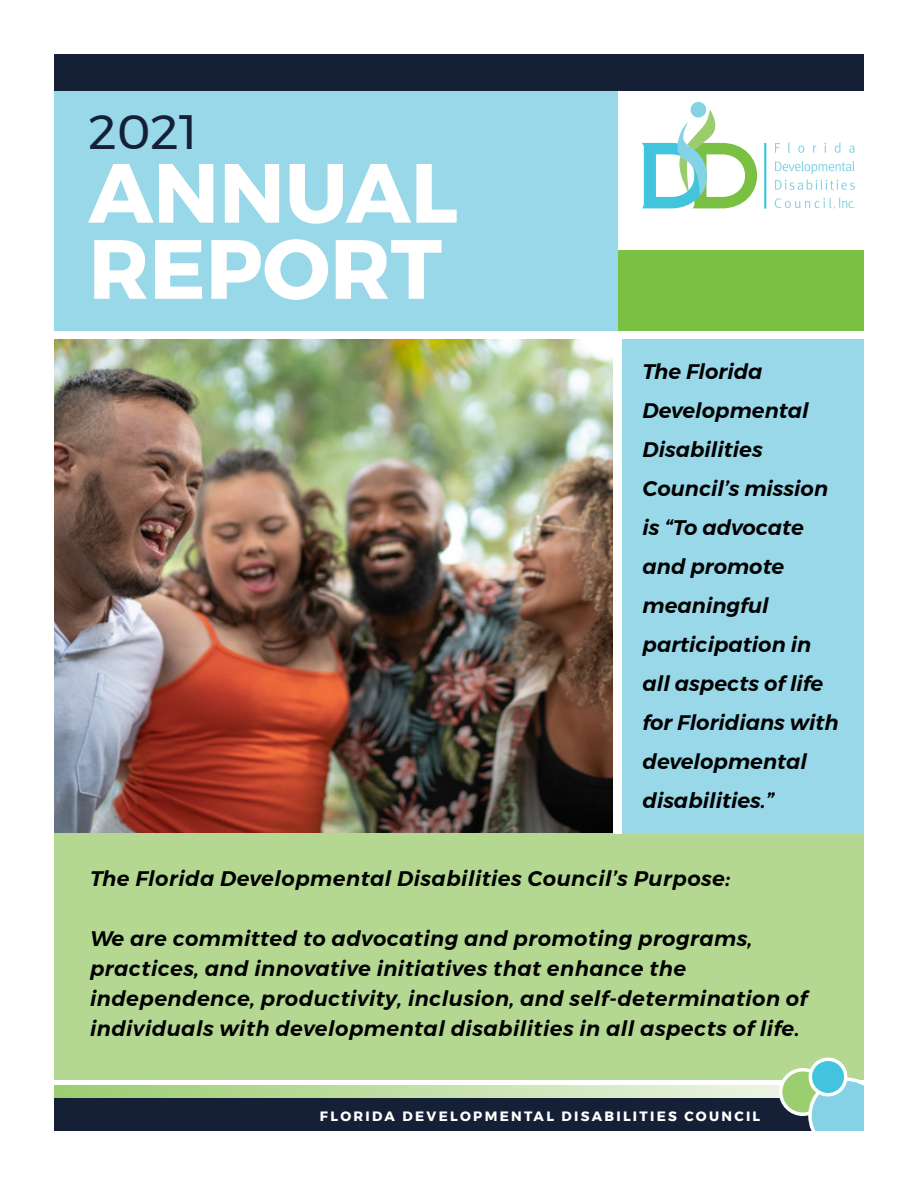
<style>
.page{position:relative;width:918px;height:1188px;background:#fff}
.page>*{position:absolute;margin:0;border:0;box-sizing:border-box;transform-origin:0 0}
.t1{font:700 83.7px/76.1px "Montserrat";color:#fff}
.t2{font:48.15px "Montserrat";color:#152036}
.t3{font:italic 600 21px/30px "Montserrat";letter-spacing:.02em;color:#000}
.t4{font:italic 600 21px/39px "Montserrat";color:#000}
.t5{font:700 13.5px "Montserrat";letter-spacing:.17em;color:#fff}
</style>
<div class="page">
<img style="left:54px;top:339px;width:559px;height:495px">
<div style="left:54px;top:834px;width:810px;height:246px;background:#b4d891"></div>
<div style="left:618px;top:339px;width:246px;height:495px;background:#98d8e9"></div>
<div style="left:618px;top:250px;width:246px;height:80px;background:#7ac143"></div>
<div style="left:54px;top:91px;width:564px;height:239px;background:#98d8e9"></div>
<svg style="left:642px;top:102px;width:115px;height:106px"></svg>
<hr style="left:764px;top:143px;width:2px;height:66px;background:#42c4dd">
<svg style="left:775px;top:143px;width:5px;height:10px"></svg>
<svg style="left:788px;top:142px;width:2px;height:11px"></svg>
<svg style="left:798px;top:145px;width:6px;height:8px"></svg>
<svg style="left:813px;top:145px;width:4px;height:8px"></svg>
<svg style="left:824px;top:143px;width:2px;height:10px"></svg>
<svg style="left:835px;top:142px;width:6px;height:11px"></svg>
<svg style="left:849px;top:146px;width:6px;height:7px"></svg>
<svg style="left:775px;top:161px;width:80px;height:29px"></svg>
<svg style="left:775px;top:198px;width:80px;height:11px"></svg>
<div style="left:54px;top:54px;width:810px;height:37px;background:#152036"></div>
<div style="left:613px;top:336px;width:9px;height:498px;background:#fff"></div>
<div style="left:54px;top:1097px;width:810px;height:37px;background:#152036"></div>
<svg style="left:54px;top:1085px;width:726px;height:13px;background:#c3e0a8"></svg>
<div style="left:781px;top:1070px;width:44px;height:44px;background:#9bce6f;border-radius:50%"></div>
<div style="left:779px;top:1068px;width:48px;height:48px;border:3px solid #fff;border-radius:50%"></div>
<div style="left:810px;top:1079px;width:73px;height:73px;background:#85d2e6;border-radius:50%"></div>
<div style="left:808px;top:1078px;width:76px;height:76px;border:3px solid #fff;border-radius:50%"></div>
<div style="left:810px;top:1059px;width:36px;height:36px;background:#43c4de;border-radius:50%"></div>
<div style="left:809px;top:1058px;width:38px;height:38px;border:3px solid #fff;border-radius:50%"></div>
<div style="left:864px;top:937px;width:54px;height:251px;background:#fff"></div>
<div style="left:0;top:1132px;width:918px;height:56px;background:#fff"></div>
<h2 class="t2" style="left:89px;top:95px;width:110px">2021</h2>
<h1 class="t1" style="left:89px;top:155px;width:371px">ANNUAL<br>REPORT</h1>
<p class="t4" style="left:643px;top:352px;width:198px">The Florida<br>Developmental<br>Disabilities<br>Council’s mission is “To advocate and promote meaningful participation in all aspects of life for Floridians with developmental disabilities.”</p>
<p class="t3" style="left:90px;top:863px;width:642px">The Florida Developmental Disabilities Council’s Purpose:</p>
<p class="t3" style="left:90px;top:923px;width:719px">We are committed to advocating and promoting programs, practices, and innovative initiatives that enhance the independence, productivity, inclusion, and self-determination of individuals with developmental disabilities in all aspects of life.</p>
<p class="t5" style="left:320px;top:1106px;width:442px">FLORIDA DEVELOPMENTAL DISABILITIES COUNCIL</p>
</div>
